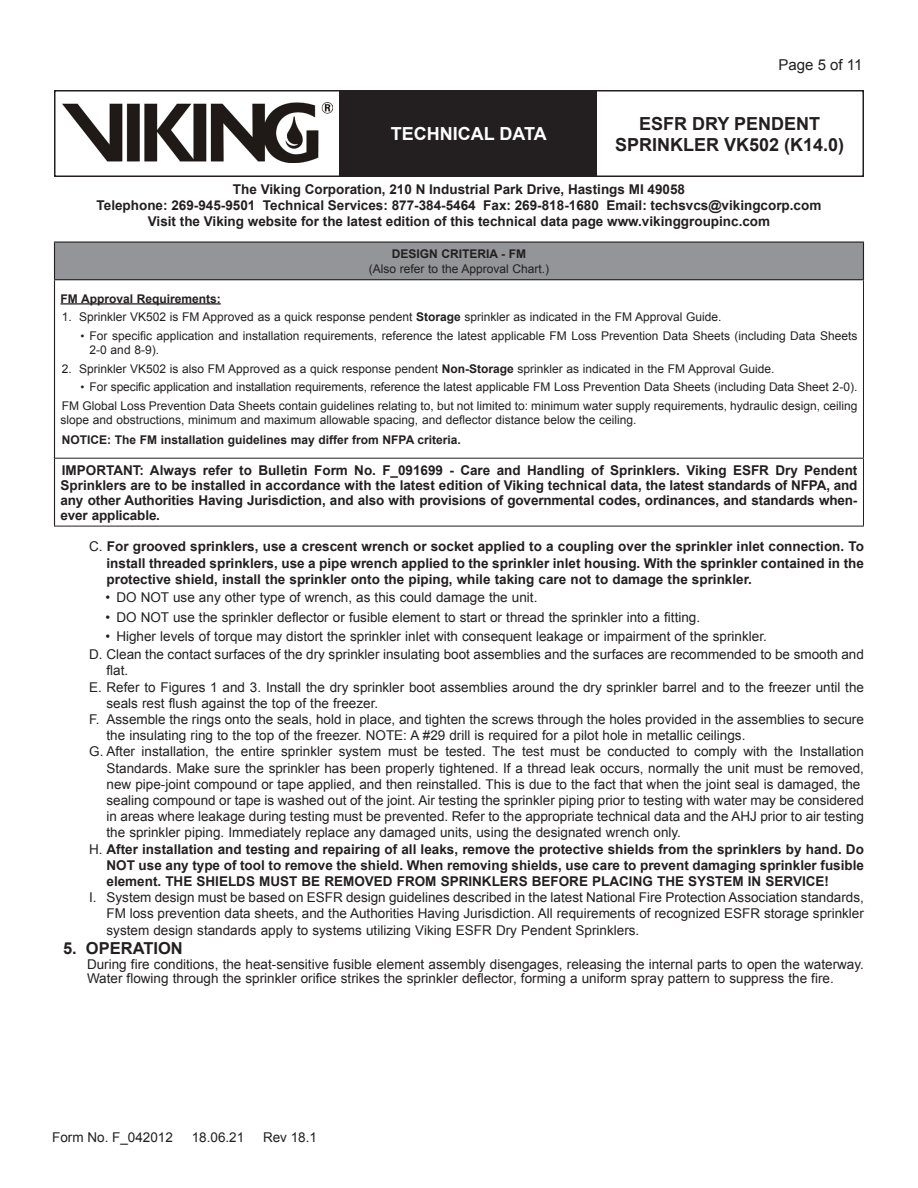
<style>
.page{position:relative;width:918px;height:1188px;background:#fff}
.page>*{position:absolute;margin:0;border:0;box-sizing:border-box;transform-origin:0 0}
.t1{font:700 18px/21.6px "Arial";color:#231f20;text-align:center}
.t2{font:700 18px "Arial";color:#fff}
.Heading{font:700 16.5px "Arial";color:#231f20}
.t3{font:15px "Arial";color:#231f20}
.Steps_1{font:13.5px/16.2px "Arial";color:#231f20}
.Steps_1-2{font:700 13.5px/16.2px "Arial";color:#231f20;text-align:justify}
.Body_Text_2{font:700 13.5px/15px "Arial";color:#231f20;text-align:center}
.Body_Text{font:13.5px/13.5px "Arial";color:#231f20}
.Body_Text_2-2{font:12px/14.4px "Arial";color:#231f20}
.Body_Text_2-3{font:700 12px "Arial";color:#231f20}
.Table_Text_Bold{font:12px/15px "Arial";color:#231f20;text-align:center}
.Lettered_List{font:700 12px "Arial";color:#231f20}
.s1{font-weight:700}
.s2{font-size:11.4px}
.s3{font-weight:400}
</style>
<div class="page">
<div style="left:54px;top:90px;width:810px;height:87px;border:2px solid #231f20"></div>
<div style="left:340px;top:91px;width:257px;height:85px;background:#231f20"></div>
<img style="left:63px;top:102px;width:269px;height:60px">
<div style="left:55px;top:242px;width:808px;height:38px;background:#939598"></div>
<hr style="left:54px;top:242px;width:810px;height:1px;background:#231f20">
<hr style="left:863px;top:243px;width:1px;height:36px;background:#231f20">
<hr style="left:54px;top:279px;width:810px;height:1px;background:#231f20">
<hr style="left:863px;top:280px;width:1px;height:178px;background:#231f20">
<hr style="left:55px;top:458px;width:809px;height:1px;background:#231f20">
<hr style="left:863px;top:459px;width:1px;height:67px;background:#231f20">
<hr style="left:54px;top:526px;width:810px;height:1px;background:#231f20">
<hr style="left:54px;top:280px;width:1px;height:178px;background:#231f20">
<hr style="left:54px;top:458px;width:1px;height:68px;background:#231f20">
<hr style="left:54px;top:243px;width:1px;height:36px;background:#231f20">
<hr style="left:61px;top:303px;width:160px;height:2px;background:#231f20">
<h1 class="t2" style="left:391px;top:121px;width:157px">TECHNICAL DATA</h1>
<p class="t3" style="left:779px;top:55px;width:85px">Page 5 of 11</p>
<h1 class="t1" style="left:615px;top:113px;width:231px">ESFR DRY PENDENT<br>SPRINKLER VK502 (K14.0)</h1>
<p class="Body_Text_2" style="left:97px;top:181px;width:726px;line-height:16.2px">The Viking Corporation, 210 N Industrial Park Drive, Hastings MI 49058<br>Telephone: 269-945-9501 Technical Services: 877-384-5464 Fax: 269-818-1680 Email: techsvcs@vikingcorp.com<br>Visit the Viking website for the latest edition of this technical data page www.vikinggroupinc.com</p>
<p class="Table_Text_Bold" style="left:369px;top:246px;width:182px"><span class="s1">DESIGN CRITERIA - FM<br></span>(Also refer to the Approval Chart.)</p>
<p class="Lettered_List" style="left:61px;top:290px;width:162px">FM Approval Requirements:</p>
<p class="Body_Text_2-2" style="left:62px;top:310px;width:661px">1. Sprinkler VK502 is FM Approved as a quick response pendent <span class="s1">Storage</span> sprinkler as indicated in the FM Approval Guide.</p>
<p class="Body_Text_2-2" style="left:90px;top:329px;width:769px;text-indent:-9px"><span class="s2">•</span> For specific application and installation requirements, reference the latest applicable FM Loss Prevention Data Sheets (including Data Sheets<br>2-0 and 8-9).</p>
<p class="Body_Text_2-2" style="left:62px;top:361px;width:714px">2. Sprinkler VK502 is also FM Approved as a quick response pendent <span class="s1">Non-Storage</span> sprinkler as indicated in the FM Approval Guide.</p>
<p class="Body_Text_2-2" style="left:81px;top:380px;width:778px"><span class="s2">•</span> For specific application and installation requirements, reference the latest applicable FM Loss Prevention Data Sheets (including Data Sheet 2-0).</p>
<p class="Body_Text_2-2" style="left:61px;top:398px;width:798px">FM Global Loss Prevention Data Sheets contain guidelines relating to, but not limited to: minimum water supply requirements, hydraulic design, ceiling slope and obstructions, minimum and maximum allowable spacing, and deflector distance below the ceiling.</p>
<p class="Body_Text_2-3" style="left:62px;top:432px;width:401px">NOTICE: The FM installation guidelines may differ from NFPA criteria.</p>
<p class="Body_Text_2" style="left:61px;top:463px;width:798px;text-align:justify">IMPORTANT: Always refer to Bulletin Form No. F_091699 - Care and Handling of Sprinklers. Viking ESFR Dry Pendent Sprinklers are to be installed in accordance with the latest edition of Viking technical data, the latest standards of NFPA, and any other Authorities Having Jurisdiction, and also with provisions of governmental codes, ordinances, and standards when&shy;ever applicable.</p>
<p class="Steps_1-2" style="left:106px;top:539px;width:759px;text-indent:-17px"><span class="s3">C.</span> For grooved sprinklers, use a crescent wrench or socket applied to a coupling over the sprinkler inlet connection. To install threaded sprinklers, use a pipe wrench applied to the sprinkler inlet housing. With the sprinkler contained in the protective shield, install the sprinkler onto the piping, while taking care not to damage the sprinkler.</p>
<p class="Steps_1" style="left:106px;top:589px;width:433px">• DO NOT use any other type of wrench, as this could damage the unit.</p>
<p class="Steps_1" style="left:106px;top:609px;width:596px">• DO NOT use the sprinkler deflector or fusible element to start or thread the sprinkler into a fitting.</p>
<p class="Steps_1" style="left:106px;top:629px;width:663px">• Higher levels of torque may distort the sprinkler inlet with consequent leakage or impairment of the sprinkler.</p>
<p class="Steps_1" style="left:106px;top:646px;width:759px;text-indent:-17px">D. Clean the contact surfaces of the dry sprinkler insulating boot assemblies and the surfaces are recommended to be smooth and flat.</p>
<p class="Steps_1" style="left:106px;top:679px;width:759px;text-indent:-17px">E. Refer to Figures 1 and 3. Install the dry sprinkler boot assemblies around the dry sprinkler barrel and to the freezer until the seals rest flush against the top of the freezer.</p>
<p class="Steps_1" style="left:106px;top:711px;width:759px;text-indent:-17px">F. Assemble the rings onto the seals, hold in place, and tighten the screws through the holes provided in the assemblies to secure the insulating ring to the top of the freezer. NOTE: A #29 drill is required for a pilot hole in metallic ceilings.</p>
<p class="Steps_1" style="left:106px;top:744px;width:759px;text-align:justify;text-indent:-17px">G. After installation, the entire sprinkler system must be tested. The test must be conducted to comply with the Installation Standards. Make sure the sprinkler has been properly tightened. If a thread leak occurs, normally the unit must be removed, new pipe-joint compound or tape applied, and then reinstalled. This is due to the fact that when the joint seal is damaged, the</p>
<p class="Steps_1" style="left:106px;top:792px;width:759px;text-align:justify">sealing compound or tape is washed out of the joint. Air testing the sprinkler piping prior to testing with water may be considered in areas where leakage during testing must be prevented. Refer to the appropriate technical data and the AHJ prior to air testing the sprinkler piping. Immediately replace any damaged units, using the designated wrench only.</p>
<p class="Steps_1-2" style="left:106px;top:841px;width:759px;text-indent:-17px"><span class="s3">H.</span> After installation and testing and repairing of all leaks, remove the protective shields from the sprinklers by hand. Do NOT use any type of tool to remove the shield. When removing shields, use care to prevent damaging sprinkler fusible element. THE SHIELDS MUST BE REMOVED FROM SPRINKLERS BEFORE PLACING THE SYSTEM IN SERVICE!</p>
<p class="Steps_1" style="left:106px;top:889px;width:759px;text-align:justify;text-indent:-17px">I. System design must be based on ESFR design guidelines described in the latest National Fire Protection Association standards, FM loss prevention data sheets, and the Authorities Having Jurisdiction. All requirements of recognized ESFR storage sprinkler system design standards apply to systems utilizing Viking ESFR Dry Pendent Sprinklers.</p>
<p class="Heading" style="left:63px;top:938px;width:121px">5. OPERATION</p>
<p class="Body_Text" style="left:87px;top:958px;width:778px">During fire conditions, the heat-sensitive fusible element assembly disengages, releasing the internal parts to open the waterway.<br>Water flowing through the sprinkler orifice strikes the sprinkler deflector, forming a uniform spray pattern to suppress the fire.</p>
<p class="Steps_1" style="left:52px;top:1129px;width:122px">Form No. F_042012</p>
<p class="Steps_1" style="left:192px;top:1129px;width:54px">18.06.21</p>
<p class="Steps_1" style="left:263px;top:1129px;width:56px">Rev 18.1</p>
</div>
